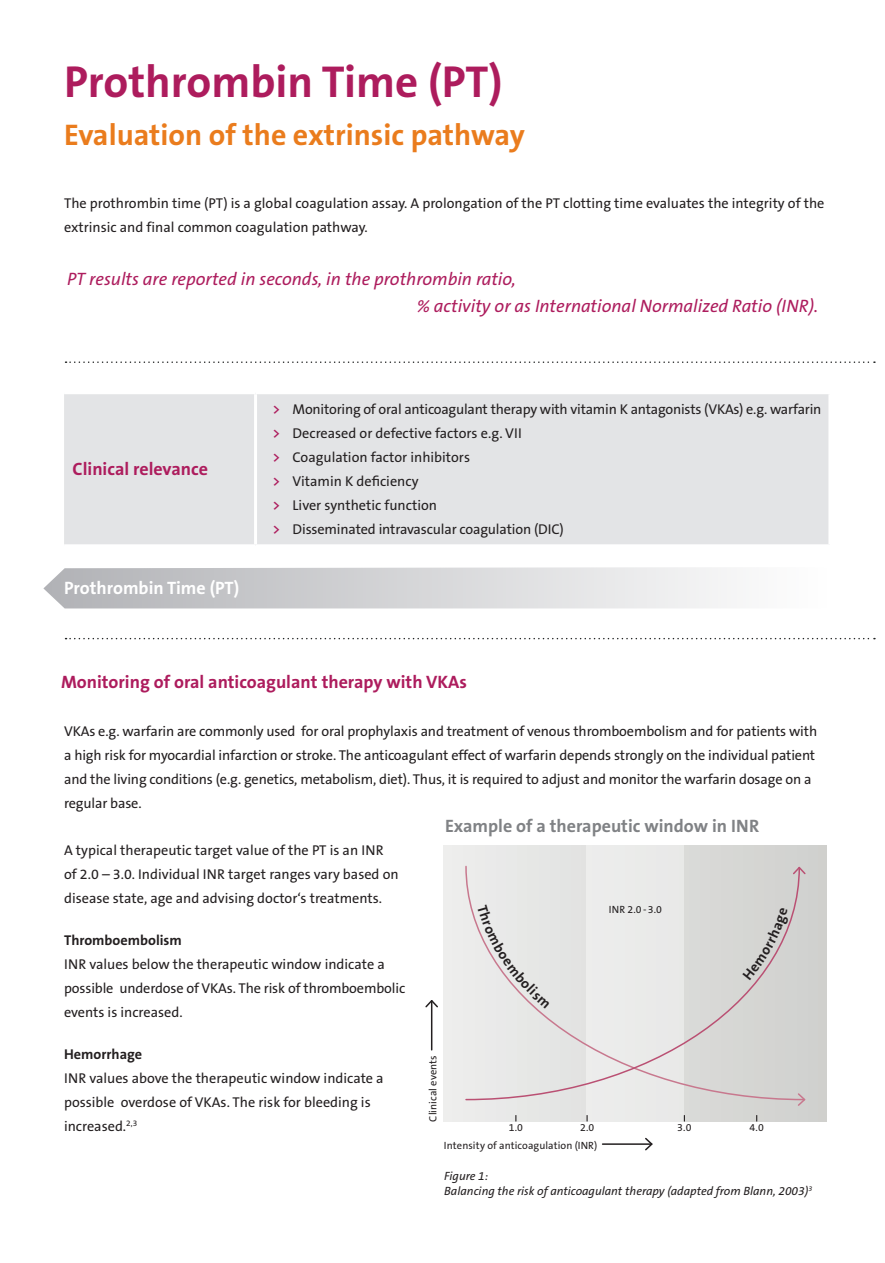
<style>
.page{position:relative;width:885px;height:1263px;background:#fff}
.page>*{position:absolute;margin:0;border:0;box-sizing:border-box;transform-origin:0 0}
.t1{font:700 45px "The Sans B7";color:#ad1c5d}
.t2{font:700 30px "The Sans B7";color:#ea7c1d}
.t3{font:italic 18px "The Sans B5 Plain";color:#ad1c5d}
.t4{font:700 18px "The Sans B7";color:#ad1c5d}
.t5{font:700 18px "The Sans B7";color:#808285}
.t6{font:700 18px "The Sans B7";color:#fff}
.head_1_white{font:14.25px/24px "The Sans B5 Plain";letter-spacing:-.01em;color:#231f20}
.t7{font:italic 12px/15px "The Sans B5 Plain";color:#231f20}
.t8{font:10.5px "The Sans B5 Plain";letter-spacing:.01em;color:#231f20}
.s1{font-family:"The Sans B6";font-weight:600;color:#ad1c5d}
.s2{font-family:"The Sans B7";font-weight:700}
</style>
<div class="page">
<svg style="left:43px;top:567px;width:684px;height:41px;background:#d4d5d7"></svg>
<svg style="left:66px;top:361px;width:808px;height:2px"></svg>
<svg style="left:66px;top:638px;width:808px;height:1px"></svg>
<svg style="left:444px;top:845px;width:382px;height:276px;background:#dededd"></svg>
<div style="left:586px;top:845px;width:98px;height:276px;background:#eaebe9"></div>
<svg style="left:464px;top:865px;width:342px;height:227px;background:#d4d5d3"></svg>
<svg style="left:796px;top:1092px;width:10px;height:15px"></svg>
<hr style="left:602px;top:1143px;width:49px;height:2px;background:#231f20">
<svg style="left:643px;top:1137px;width:10px;height:14px"></svg>
<hr style="left:431px;top:1001px;width:1px;height:49px;background:#231f20">
<svg style="left:425px;top:1000px;width:13px;height:9px"></svg>
<svg style="left:464px;top:866px;width:336px;height:235px"></svg>
<svg style="left:791px;top:865px;width:15px;height:11px"></svg>
<div style="left:64px;top:394px;width:764px;height:150px;background:#e3e4e6"></div>
<hr style="left:254px;top:394px;width:3px;height:150px;background:#fff">
<svg style="left:683px;top:1115px;width:2px;height:6px"></svg>
<div style="left:477px;top:904px;width:72px;height:104px;background:#e8e9e8"></div>
<div style="left:742px;top:907px;width:46px;height:73px;background:#d4d4d2"></div>
<p class="t1" style="left:64px;top:58px;width:440px">Prothrombin Time (PT)</p>
<p class="t2" style="left:64px;top:119px;width:462px">Evaluation of the extrinsic pathway</p>
<p class="head_1_white" style="left:64px;top:192px;width:761px">The prothrombin time (PT) is a global coagulation assay. A prolongation of the PT clotting time evaluates the integrity of the extrinsic and final common coagulation pathway.</p>
<p class="t3" style="left:67px;top:270px;width:450px">PT results are reported in seconds, in the prothrombin ratio,</p>
<p class="t3" style="left:416px;top:297px;width:403px">% activity or as International Normalized Ratio (INR).</p>
<p class="t4" style="left:73px;top:459px;width:137px">Clinical relevance</p>
<p class="t6" style="left:64px;top:578px;width:177px">Prothrombin Time (PT)</p>
<p class="head_1_white" style="left:272px;top:398px;width:550px"><span class="s1">&gt;</span> Monitoring of oral anticoagulant therapy with vitamin K antagonists (VKAs) e.g. warfarin</p>
<p class="head_1_white" style="left:272px;top:422px;width:251px"><span class="s1">&gt;</span> Decreased or defective factors e.g. VII</p>
<p class="head_1_white" style="left:272px;top:446px;width:199px"><span class="s1">&gt;</span> Coagulation factor inhibitors</p>
<p class="head_1_white" style="left:272px;top:470px;width:147px"><span class="s1">&gt;</span> Vitamin K deficiency</p>
<p class="head_1_white" style="left:272px;top:494px;width:166px"><span class="s1">&gt;</span> Liver synthetic function</p>
<p class="head_1_white" style="left:272px;top:518px;width:293px"><span class="s1">&gt;</span> Disseminated intravascular coagulation (DIC)</p>
<p class="t4" style="left:61px;top:672px;width:407px">Monitoring of oral anticoagulant therapy with VKAs</p>
<p class="head_1_white" style="left:64px;top:720px;width:754px">VKAs e.g. warfarin are commonly used for oral prophylaxis and treatment of venous thromboembolism and for patients with</p>
<p class="head_1_white" style="left:64px;top:744px;width:752px">a high risk for myocardial infarction or stroke. The anticoagulant effect of warfarin depends strongly on the individual patient</p>
<p class="head_1_white" style="left:64px;top:768px;width:748px">and the living conditions (e.g. genetics, metabolism, diet). Thus, it is required to adjust and monitor the warfarin dosage on a</p>
<p class="head_1_white" style="left:64px;top:792px;width:79px">regular base.</p>
<p class="head_1_white" style="left:64px;top:839px;width:336px">A typical therapeutic target value of the PT is an INR of 2.0 – 3.0. Individual INR target ranges vary based on disease state, age and advising doctor‘s treatments.</p>
<p class="head_1_white" style="left:64px;top:929px;width:342px"><span class="s2">Thromboembolism<br></span>INR values below the therapeutic window indicate a possible underdose of VKAs. The risk of thromboembolic events is increased.</p>
<p class="head_1_white" style="left:64px;top:1043px;width:321px"><span class="s2">Hemorrhage<br></span>INR values above the therapeutic window indicate a possible overdose of VKAs. The risk for bleeding is increased.<sup>2,3</sup></p>
<p class="t5" style="left:445px;top:816px;width:316px">Example of a therapeutic window in INR</p>
<p class="t8" style="left:609px;top:903px;width:55px">INR 2.0-3.0</p>
<p class="t8" style="left:427px;top:1121px;width:68px;rotate:-90deg">Clinical events</p>
<p class="t8" style="left:508px;top:1122px;width:16px">1.0</p>
<p class="t8" style="left:580px;top:1122px;width:16px">2.0</p>
<p class="t8" style="left:677px;top:1122px;width:16px">3.0</p>
<p class="t8" style="left:749px;top:1122px;width:16px">4.0</p>
<p class="t8" style="left:444px;top:1140px;width:155px">Intensity of anticoagulation (INR)</p>
<p class="t7" style="left:444px;top:1169px;width:369px">Figure 1:<br>Balancing the risk of anticoagulant therapy (adapted from Blann, 2003)<sup>3</sup></p>
</div>
